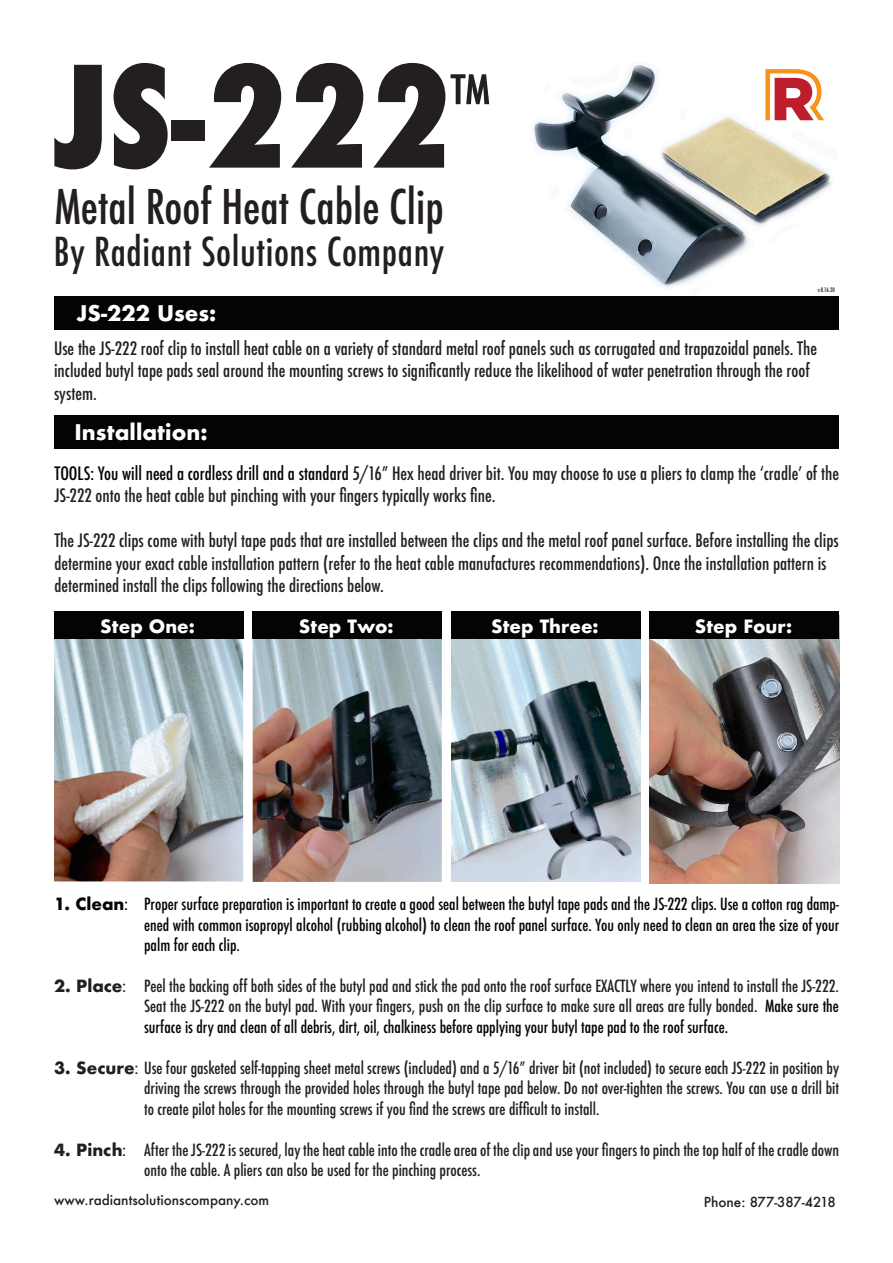
<style>
.page{position:relative;width:893px;height:1263px;background:#fff}
.page>*{position:absolute;margin:0;border:0;box-sizing:border-box;transform-origin:0 0}
.t1{font:800 condensed 136.35px "Futura";color:#231f20}
.t2{font:500 condensed 46.5px "Futura";color:#231f20}
.t3{font:500 condensed 38.85px "Futura";letter-spacing:.015em;color:#231f20}
.t4{font:700 21px "Futura";color:#fff}
.t5{font:500 condensed 18px/22.5px "Futura";color:#231f20}
.t6{font:700 17.85px "Futura";color:#fff}
.t7{font:500 condensed 16.35px/20.5px "Futura";color:#231f20;text-align:justify}
.t8{font:500 condensed 16.35px/20.4px "Futura";color:#040503;text-align:justify}
.t9{font:700 16.35px "Futura";color:#231f20}
.t10{font:700 16.35px "Futura";color:#040503}
.t11{font:500 13.5px "Futura";color:#231f20}
.t12{font:500 condensed 6px "Futura";color:#241f21}
.s1{color:#040503}
.s2{font-weight:700;font-stretch:normal}
.s3{font-weight:500;font-stretch:condensed}
</style>
<div class="page">
<img style="left:533px;top:64px;width:298px;height:224px">
<div style="left:54px;top:296px;width:785px;height:33px;background:#040503"></div>
<div style="left:54px;top:415px;width:785px;height:33px;background:#040503"></div>
<img style="left:54px;top:639px;width:189px;height:242px">
<img style="left:253px;top:639px;width:189px;height:243px">
<img style="left:451px;top:639px;width:189px;height:243px">
<img style="left:650px;top:639px;width:189px;height:244px">
<div style="left:54px;top:612px;width:189px;height:27px;background:#040503"></div>
<div style="left:253px;top:612px;width:189px;height:27px;background:#040503"></div>
<div style="left:451px;top:612px;width:189px;height:27px;background:#040503"></div>
<div style="left:650px;top:612px;width:189px;height:27px;background:#040503"></div>
<svg style="left:765px;top:69px;width:59px;height:51px"></svg>
<p class="t1" style="left:54px;top:24px;width:437px">JS-222<sup>™</sup></p>
<p class="t2" style="left:54px;top:177px;width:391px">Metal Roof Heat Cable Clip</p>
<p class="t3" style="left:54px;top:226px;width:392px">By Radiant Solutions Company</p>
<p class="t4" style="left:76px;top:298px;width:141px">JS-222 Uses:</p>
<p class="t12" style="left:818px;top:286px;width:19px">v.8.16.20</p>
<p class="t5" style="left:54px;top:337px;width:765px">Use the JS-222 roof clip to install heat cable on a variety of standard metal roof panels such as corrugated and trapazoidal panels. The included butyl tape pads seal around the mounting screws to significantly reduce the likelihood of water penetration through the roof system.</p>
<p class="t4" style="left:74px;top:417px;width:134px">Installation:</p>
<p class="t5" style="left:54px;top:462px;width:786px"><span class="s1">TOOLS: You will need a cordless drill and a standard</span> 5/16” Hex head driver bit. You may choose to use a pliers to clamp the ‘cradle’ of the<br>JS-222 onto the heat cable but pinching with your fingers typically works fine.</p>
<p class="t5" style="left:54px;top:530px;width:786px">The JS-222 clips come with butyl tape pads that are installed between the clips and the metal roof panel surface. Before installing the clips determine your exact cable installation pattern (refer to the heat cable manufactures recommendations). Once the installation pattern is determined install the clips following the directions below.</p>
<p class="t6" style="left:100px;top:613px;width:96px">Step One:</p>
<p class="t6" style="left:299px;top:613px;width:96px">Step Two:</p>
<p class="t6" style="left:491px;top:613px;width:109px">Step Three:</p>
<p class="t6" style="left:695px;top:613px;width:99px">Step Four:</p>
<p class="t8" style="left:144px;top:894px;width:696px">Proper surface preparation is important to create a good seal between the butyl tape pads and the JS-222 clips. Use a cotton rag damp&shy;ened with common isopropyl alcohol (rubbing alcohol) to clean the roof panel surface. You only need to clean an area the size of your palm for each clip.</p>
<p class="t7" style="left:144px;top:976px;width:696px">Peel the backing off both sides of the butyl pad and stick the pad onto the roof surface EXACTLY where you intend to install the JS-222.<br>Seat the JS-222 on the butyl pad. With your fingers, push on the clip surface to make sure all areas are fully bonded. <span class="s1">Make sure the surface is dry and clean of all debris, dirt, oil, chalkiness before applying your butyl tape pad to the roof surface.</span></p>
<p class="t7" style="left:144px;top:1057px;width:696px;text-indent:-90px"><span class="s2">3. Secure</span>: Use four gasketed self-tapping sheet metal screws (included) and a 5/16” driver bit (not included) to secure each JS-222 in position by driving the screws through the provided holes through the butyl tape pad below. Do not over-tighten the screws. You can use a drill bit to create pilot holes for the mounting screws if you find the screws are difficult to install.</p>
<p class="t7" style="left:144px;top:1139px;width:696px">After the JS-222 is secured, lay the heat cable into the cradle area of the clip and use your fingers to pinch the top half of the cradle down onto the cable. A pliers can also be used for the pinching process.</p>
<p class="t10" style="left:54px;top:892px;width:75px">1. Clean<span class="s3">:</span></p>
<p class="t9" style="left:54px;top:974px;width:73px">2. Place<span class="s3">:</span></p>
<p class="t9" style="left:54px;top:1138px;width:73px">4. Pinch<span class="s3">:</span></p>
<p class="t11" style="left:54px;top:1191px;width:217px">www.radiantsolutionscompany.com</p>
<p class="t11" style="left:704px;top:1192px;width:134px">Phone: 877-387-4218</p>
</div>
